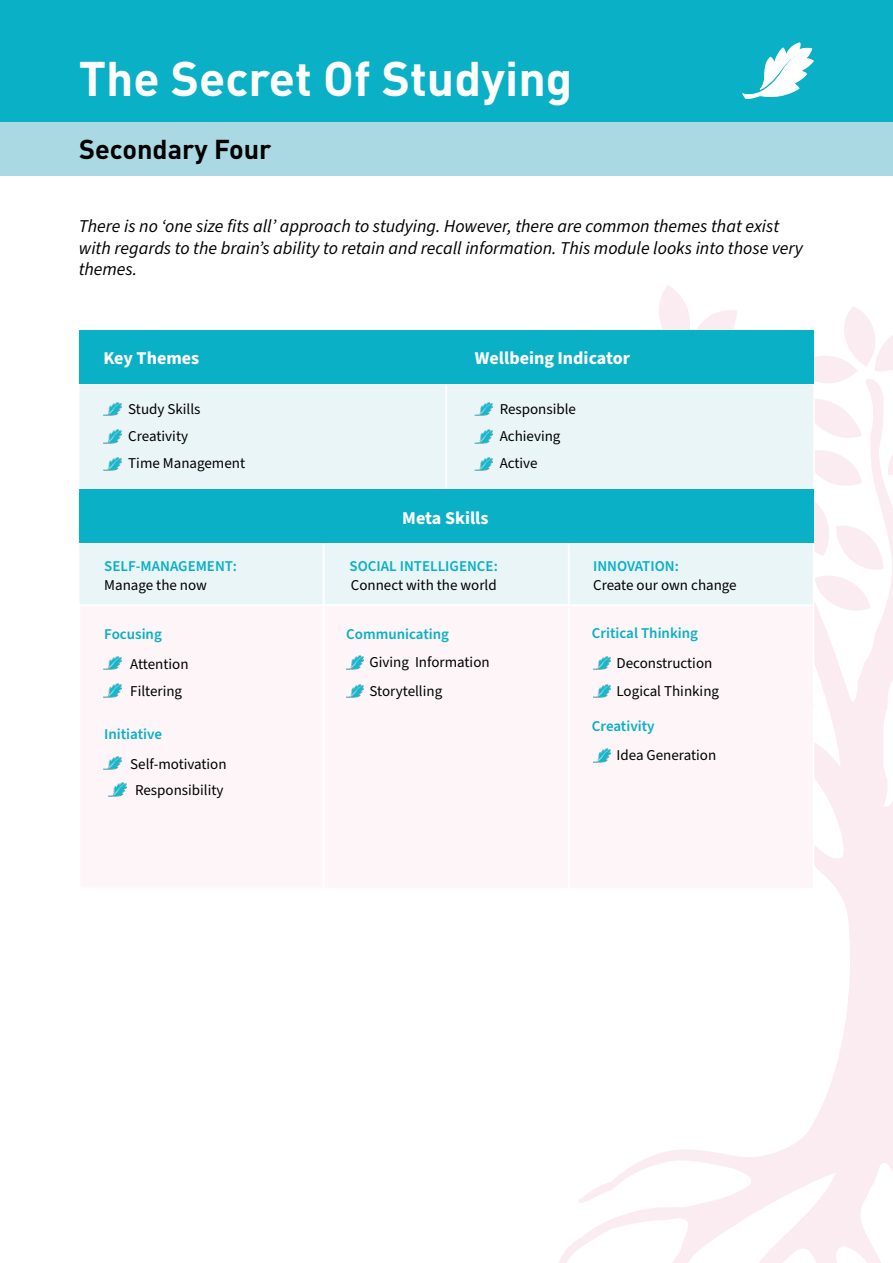
<style>
.page{position:relative;width:893px;height:1263px;background:#fff}
.page>*{position:absolute;margin:0;border:0;box-sizing:border-box;transform-origin:0 0}
.t1{font:700 48px "DIN";color:#fff}
.t2{font:700 27px "DIN";color:#000}
.t3{font:italic 18px/21.6px "Source Sans Pro";color:#000}
.t4{font:700 18px "Source Sans Pro";color:#fff}
.t5{font:15px/27px "Source Sans Pro";color:#000}
.t6{font:600 15px "Source Sans Pro";color:#0ab0c5}
</style>
<div class="page">
<svg style="left:558px;top:828px;width:335px;height:435px"></svg>
<svg style="left:659px;top:285px;width:234px;height:543px"></svg>
<div style="left:79px;top:604px;width:245px;height:285px;background:#fdf5f7"></div>
<div style="left:78px;top:383px;width:369px;height:107px;background:#eaf5f8;border:2px solid #fff"></div>
<img style="left:103px;top:402px;width:18px;height:14px">
<img style="left:103px;top:430px;width:18px;height:13px">
<img style="left:103px;top:656px;width:18px;height:14px">
<img style="left:103px;top:684px;width:18px;height:13px">
<img style="left:103px;top:756px;width:18px;height:14px">
<img style="left:108px;top:782px;width:18px;height:14px">
<img style="left:103px;top:457px;width:18px;height:14px">
<div style="left:0;top:0;width:893px;height:176px;background:#0ab0c5"></div>
<div style="left:0;top:123px;width:893px;height:53px;background:#aad9e4"></div>
<div style="left:78px;top:542px;width:246px;height:64px;background:#eaf5f8;border:2px solid #fff"></div>
<div style="left:568px;top:604px;width:246px;height:285px;background:#fdf5f7"></div>
<div style="left:323px;top:542px;width:246px;height:64px;background:#eaf5f8;border:2px solid #fff"></div>
<div style="left:568px;top:542px;width:246px;height:64px;background:#eaf5f8;border:2px solid #fff"></div>
<div style="left:445px;top:383px;width:370px;height:107px;background:#eaf5f8;border:2px solid #fff"></div>
<div style="left:79px;top:330px;width:367px;height:53px;background:#0ab0c5"></div>
<div style="left:79px;top:489px;width:735px;height:53px;background:#0ab0c5"></div>
<div style="left:446px;top:330px;width:368px;height:53px;background:#0ab0c5"></div>
<div style="left:323px;top:604px;width:247px;height:285px;background:#fdf5f7"></div>
<svg style="left:740px;top:42px;width:74px;height:57px"></svg>
<img style="left:346px;top:656px;width:18px;height:13px">
<img style="left:346px;top:684px;width:18px;height:14px">
<img style="left:593px;top:656px;width:18px;height:14px">
<img style="left:593px;top:684px;width:18px;height:14px">
<img style="left:593px;top:748px;width:18px;height:14px">
<img style="left:475px;top:402px;width:18px;height:14px">
<img style="left:475px;top:430px;width:18px;height:13px">
<img style="left:475px;top:457px;width:18px;height:14px">
<h1 class="t1" style="left:79px;top:62px;width:495px">The Secret Of Studying</h1>
<h2 class="t2" style="left:79px;top:139px;width:194px">Secondary Four</h2>
<p class="t3" style="left:79px;top:217px;width:726px">There is no ‘one size fits all’ approach to studying. However, there are common themes that exist with regards to the brain’s ability to retain and recall information. This module looks into those very themes.</p>
<p class="t4" style="left:103px;top:351px;width:97px">Key Themes</p>
<p class="t4" style="left:475px;top:351px;width:157px">Wellbeing Indicator</p>
<p class="t5" style="left:128px;top:397px;width:118px">Study Skills<br>Creativity<br>Time Management</p>
<p class="t5" style="left:500px;top:397px;width:78px">Responsible<br>Achieving<br>Active</p>
<p class="t6" style="left:104px;top:560px;width:134px">SELF-MANAGEMENT:</p>
<p class="t5" style="left:104px;top:573px;width:104px">Manage the now</p>
<p class="t6" style="left:104px;top:628px;width:59px">Focusing</p>
<p class="t5" style="left:130px;top:651px;width:60px;line-height:27.6px">Attention<br>Filtering</p>
<p class="t6" style="left:104px;top:728px;width:59px">Initiative</p>
<p class="t5" style="left:130px;top:752px;width:98px;line-height:26.2px;text-align:center">Self-motivation<br>Responsibility</p>
<p class="t4" style="left:402px;top:511px;width:88px">Meta Skills</p>
<p class="t6" style="left:350px;top:560px;width:150px">SOCIAL INTELLIGENCE:</p>
<p class="t5" style="left:351px;top:573px;width:147px">Connect with the world</p>
<p class="t6" style="left:593px;top:560px;width:87px">INNOVATION:</p>
<p class="t5" style="left:593px;top:573px;width:145px">Create our own change</p>
<p class="t6" style="left:592px;top:627px;width:108px">Critical Thinking</p>
<p class="t6" style="left:346px;top:628px;width:104px">Communicating</p>
<p class="t5" style="left:370px;top:649px;width:122px;line-height:28.3px">Giving Information<br>Storytelling</p>
<p class="t5" style="left:616px;top:650px;width:104px;line-height:27.9px">Deconstruction<br>Logical Thinking</p>
<p class="t6" style="left:592px;top:720px;width:64px">Creativity</p>
<p class="t5" style="left:616px;top:743px;width:101px">Idea Generation</p>
</div>
